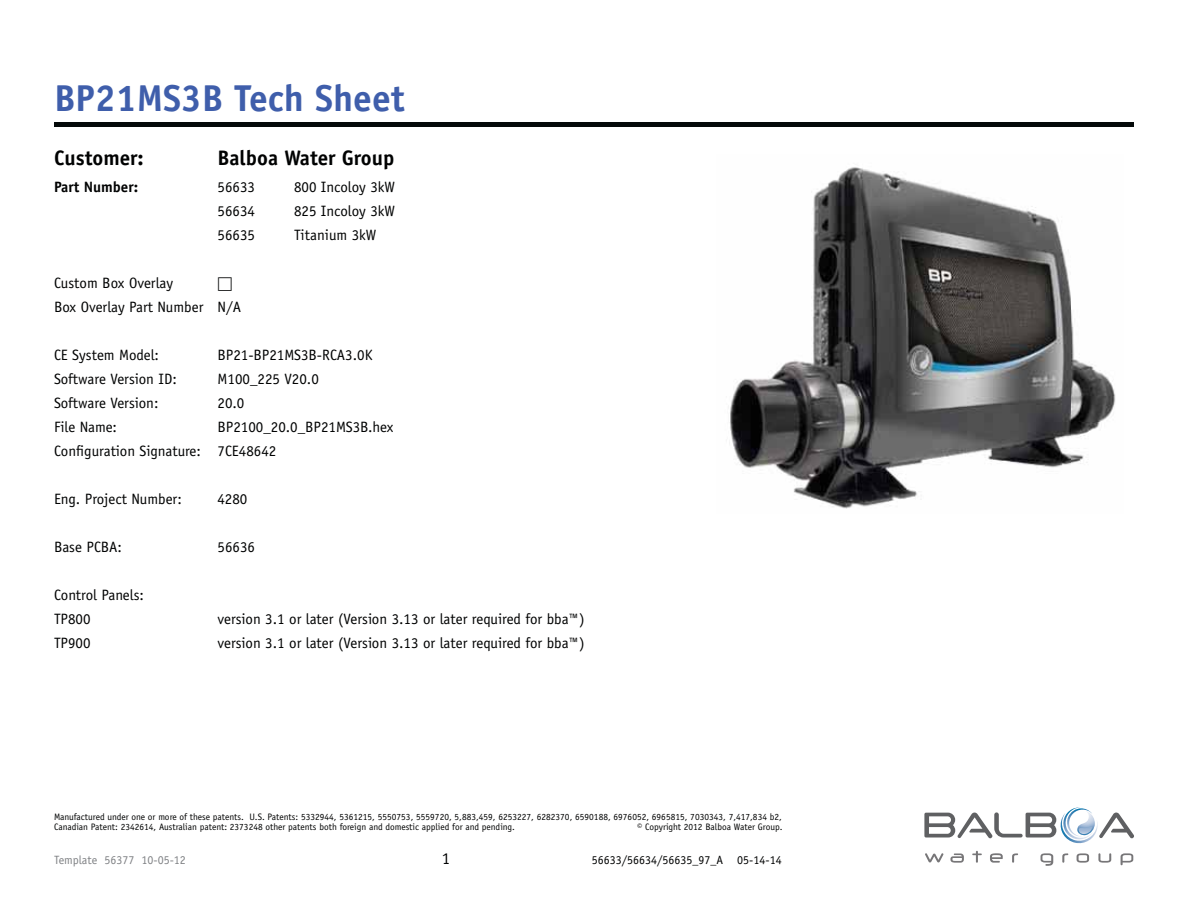
<style>
.page{position:relative;width:1188px;height:918px;background:#fff}
.page>*{position:absolute;margin:0;border:0;box-sizing:border-box;transform-origin:0 0}
.t1{font:700 37.5px "Officina Sans";color:#3f5eab}
.t2{font:700 21px "Officina Sans";color:#010202}
.t3{font:16.5px "Officina Sans";color:#010202}
.t4{font:15px/24px "Officina Sans";color:#010202}
.t5{font:700 15px "Officina Sans";color:#010202}
.t6{font:15px "Universal Newswith Comm Pi";color:#010202}
.t7{font:12px "Officina Sans";color:#010202}
.t8{font:12px "Officina Sans";color:#808285}
.t9{font:9.3px/10.5px "Officina Sans";color:#010202}
</style>
<div class="page">
<div style="left:54px;top:122px;width:1080px;height:5px;background:#040909"></div>
<svg style="left:925px;top:853px;width:18px;height:9px"></svg>
<svg style="left:950px;top:853px;width:14px;height:10px"></svg>
<svg style="left:972px;top:851px;width:10px;height:12px"></svg>
<svg style="left:990px;top:853px;width:13px;height:10px"></svg>
<svg style="left:1062px;top:853px;width:6px;height:10px"></svg>
<svg style="left:1012px;top:853px;width:6px;height:10px"></svg>
<svg style="left:1077px;top:853px;width:12px;height:10px"></svg>
<svg style="left:1098px;top:853px;width:13px;height:10px"></svg>
<svg style="left:1041px;top:853px;width:12px;height:13px"></svg>
<svg style="left:1121px;top:853px;width:12px;height:12px"></svg>
<svg style="left:924px;top:807px;width:210px;height:37px"></svg>
<img style="left:729px;top:167px;width:387px;height:342px">
<h1 class="t1" style="left:54px;top:83px;width:352px">BP21MS3B Tech Sheet</h1>
<h2 class="t2" style="left:54px;top:150px;width:91px">Customer:</h2>
<h2 class="t2" style="left:218px;top:150px;width:178px">Balboa Water Group</h2>
<p class="t5" style="left:54px;top:181px;width:86px">Part Number:</p>
<p class="t4" style="left:218px;top:176px;width:39px">56633</p>
<p class="t4" style="left:294px;top:176px;width:103px">800 Incoloy 3kW</p>
<p class="t4" style="left:218px;top:200px;width:39px">56634</p>
<p class="t4" style="left:294px;top:200px;width:103px">825 Incoloy 3kW</p>
<p class="t4" style="left:218px;top:224px;width:39px">56635</p>
<p class="t4" style="left:294px;top:224px;width:84px">Titanium 3kW</p>
<p class="t4" style="left:54px;top:272px;width:121px">Custom Box Overlay</p>
<p class="t6" style="left:218px;top:277px;width:16px">□</p>
<p class="t4" style="left:54px;top:296px;width:189px">Box Overlay Part Number N/A</p>
<p class="t4" style="left:54px;top:344px;width:106px">CE System Model:</p>
<p class="t4" style="left:218px;top:344px;width:157px">BP21-BP21MS3B-RCA3.0K</p>
<p class="t4" style="left:54px;top:368px;width:124px">Software Version ID:</p>
<p class="t4" style="left:218px;top:368px;width:103px">M100_225 V20.0</p>
<p class="t4" style="left:54px;top:392px;width:106px">Software Version:</p>
<p class="t4" style="left:218px;top:392px;width:28px">20.0</p>
<p class="t4" style="left:54px;top:416px;width:65px">File Name:</p>
<p class="t4" style="left:54px;top:416px;width:341px;text-indent:164px">BP2100_20.0_BP21MS3B.hex<br>Configuration Signature: 7CE48642</p>
<p class="t4" style="left:54px;top:488px;width:129px">Eng. Project Number:</p>
<p class="t4" style="left:217px;top:488px;width:31px">4280</p>
<p class="t4" style="left:54px;top:536px;width:69px">Base PCBA:</p>
<p class="t4" style="left:218px;top:536px;width:39px">56636</p>
<p class="t4" style="left:54px;top:584px;width:92px">Control Panels:<br>TP800</p>
<p class="t4" style="left:218px;top:608px;width:369px">version 3.1 or later (Version 3.13 or later required for bba™)</p>
<p class="t4" style="left:54px;top:632px;width:38px">TP900</p>
<p class="t4" style="left:218px;top:632px;width:369px">version 3.1 or later (Version 3.13 or later required for bba™)</p>
<p class="t9" style="left:54px;top:812px;width:729px">Manufactured under one or more of these patents. U.S. Patents: 5332944, 5361215, 5550753, 5559720, 5,883,459, 6253227, 6282370, 6590188, 6976052, 6965815, 7030343, 7,417,834 b2,<br>Canadian Patent: 2342614, Australian patent: 2373248 other patents both foreign and domestic applied for and pending.</p>
<p class="t9" style="left:637px;top:823px;width:147px">© Copyright 2012 Balboa Water Group.</p>
<p class="t8" style="left:54px;top:855px;width:133px">Template 56377 10-05-12</p>
<p class="t3" style="left:442px;top:852px;width:10px">1</p>
<p class="t7" style="left:592px;top:855px;width:191px">56633/56634/56635_97_A 05-14-14</p>
</div>
